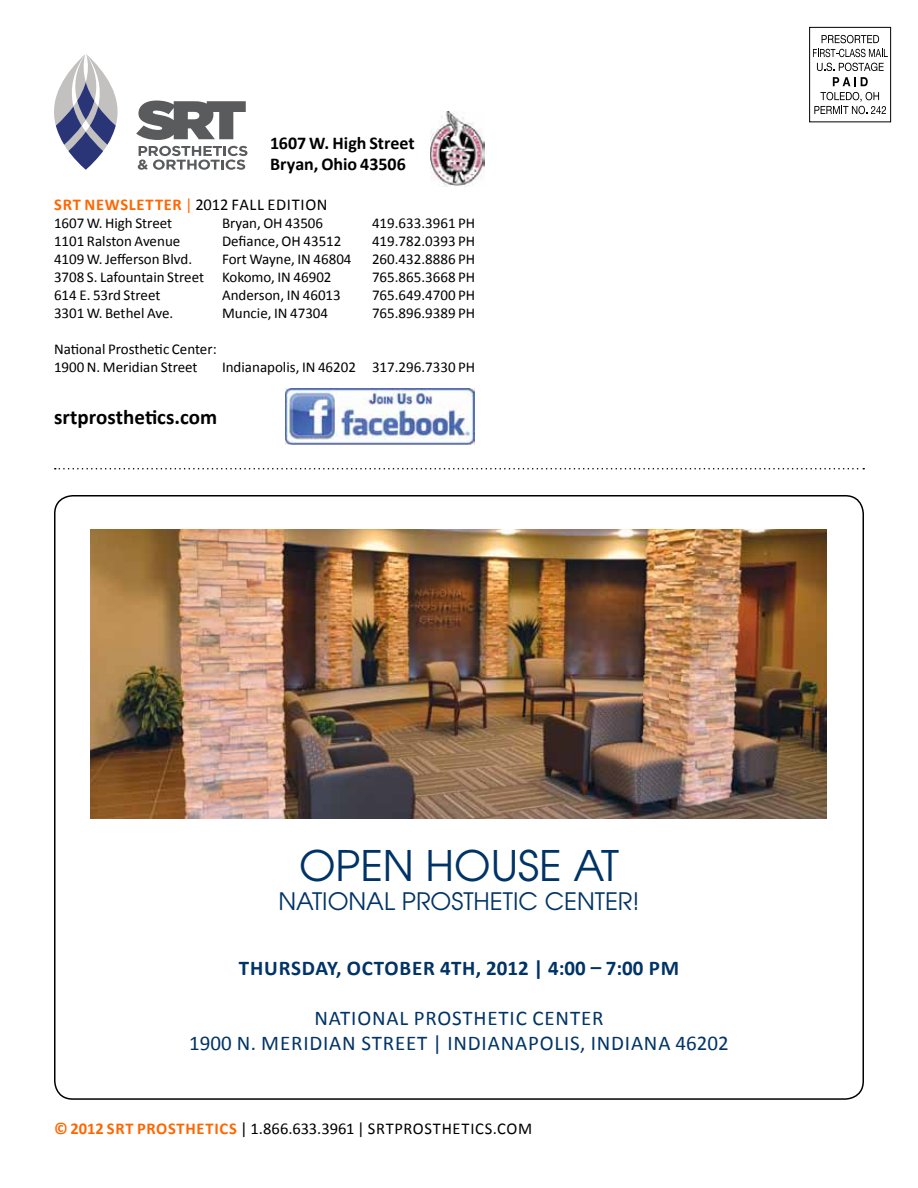
<style>
.page{position:relative;width:918px;height:1188px;background:#fff}
.page>*{position:absolute;margin:0;border:0;box-sizing:border-box;transform-origin:0 0}
.t1{font:42px "Avant Garde";color:#036}
.t2{font:24px "Avant Garde";color:#036}
.t3{font:21px "Calibri";color:#036}
.t4{font:700 21px "Calibri";letter-spacing:.04em;color:#036}
.t5{font:700 21px "Calibri";color:#000}
.t6{font:700 18px/21.6px "Calibri";color:#000}
.t7{font:16.5px "Calibri";color:#000}
.t8{font:700 16.5px "Calibri";letter-spacing:.015em;color:#f60}
.t9{font:700 16.5px "Calibri";letter-spacing:.04em;color:#f60}
.t10{font:15px/18px "Calibri";color:#000}
.s1{color:#f60}
.s2{font-weight:700;color:#f60}
</style>
<div class="page">
<svg style="left:136px;top:101px;width:110px;height:39px"></svg>
<svg style="left:138px;top:146px;width:110px;height:24px"></svg>
<svg style="left:68px;top:132px;width:35px;height:38px"></svg>
<svg style="left:54px;top:54px;width:64px;height:97px"></svg>
<svg style="left:77px;top:82px;width:17px;height:38px"></svg>
<svg style="left:55px;top:468px;width:809px;height:2px"></svg>
<img style="left:286px;top:388px;width:189px;height:57px">
<img style="left:430px;top:112px;width:54px;height:75px">
<div style="left:809px;top:27px;width:82px;height:95px;border:1px solid #000"></div>
<svg style="left:814px;top:92px;width:72px;height:22px"></svg>
<svg style="left:833px;top:77px;width:35px;height:9px"></svg>
<svg style="left:817px;top:63px;width:67px;height:8px"></svg>
<svg style="left:813px;top:49px;width:75px;height:8px"></svg>
<svg style="left:822px;top:35px;width:57px;height:8px"></svg>
<img style="left:90px;top:529px;width:736px;height:290px">
<p class="t6" style="left:270px;top:132px;width:146px">1607 W. HIGH STREET<br>BRYAN, OHIO 43506</p>
<p class="t9" style="left:54px;top:194px;width:53px">SRT NEWSLETTER</p>
<p class="t7" style="left:185px;top:194px;width:92px"><span class="s1">|</span> 2012 FALL edition</p>
<p class="t10" style="left:54px;top:214px;width:120px">1607 W. High Street</p>
<p class="t10" style="left:222px;top:214px;width:103px">Bryan, OH 43506</p>
<p class="t10" style="left:372px;top:214px;width:105px">419.633.3961 PH</p>
<p class="t10" style="left:54px;top:232px;width:128px">1101 Ralston Avenue</p>
<p class="t10" style="left:222px;top:232px;width:121px">Defiance, OH 43512</p>
<p class="t10" style="left:372px;top:232px;width:105px">419.782.0393 PH</p>
<p class="t10" style="left:54px;top:250px;width:140px">4109 W. Jefferson Blvd.</p>
<p class="t10" style="left:222px;top:250px;width:131px">Fort Wayne, IN 46804</p>
<p class="t10" style="left:372px;top:250px;width:105px">260.432.8886 PH</p>
<p class="t10" style="left:54px;top:268px;width:279px">3708 S. Lafountain Street Kokomo, IN 46902</p>
<p class="t10" style="left:372px;top:268px;width:105px">765.865.3668 PH</p>
<p class="t10" style="left:54px;top:286px;width:108px">614 E. 53rd Street</p>
<p class="t10" style="left:222px;top:286px;width:120px">Anderson, IN 46013</p>
<p class="t10" style="left:372px;top:286px;width:105px">765.649.4700 PH</p>
<p class="t10" style="left:54px;top:304px;width:121px">3301 W. Bethel Ave.</p>
<p class="t10" style="left:222px;top:304px;width:108px">Muncie, IN 47304</p>
<p class="t10" style="left:372px;top:304px;width:105px">765.896.9389 PH</p>
<p class="t10" style="left:54px;top:340px;width:164px">National Prosthetic Center:<br>1900 N. Meridian Street</p>
<p class="t10" style="left:222px;top:358px;width:255px">Indianapolis, IN 46202 317.296.7330 PH</p>
<h3 class="t5" style="left:54px;top:404px;width:165px">SRTPROSTHETICS.COM</h3>
<h1 class="t1" style="left:299px;top:840px;width:321px">OPEN HOUSE AT</h1>
<h2 class="t2" style="left:278px;top:886px;width:363px">NATIONAL PROSTHETIC CENTER!</h2>
<h3 class="t4" style="left:239px;top:954px;width:442px">THURSDAY, OCTOBER 4TH, 2012 | 4:00 – 7:00 PM</h3>
<h3 class="t3" style="left:314px;top:1005px;width:13px">national</h3>
<h3 class="t3" style="left:414px;top:1005px;width:13px">prosthetic</h3>
<h3 class="t3" style="left:533px;top:1005px;width:13px">center</h3>
<h3 class="t3" style="left:189px;top:1030px;width:85px">1900 n . meridian</h3>
<h3 class="t3" style="left:361px;top:1030px;width:12px">street</h3>
<h3 class="t3" style="left:433px;top:1030px;width:27px">| indianapolis</h3>
<h3 class="t3" style="left:580px;top:1030px;width:23px">, indiana</h3>
<h3 class="t3" style="left:676px;top:1030px;width:55px">46202</h3>
<p class="t8" style="left:54px;top:1118px;width:103px">© 2012 SRT PROSTHETI</p>
<p class="t7" style="left:220px;top:1118px;width:159px"><span class="s2">CS</span> | 1.866.633.3961 | srtprosthetics</p>
<p class="t7" style="left:493px;top:1118px;width:17px">.com</p>
</div>
